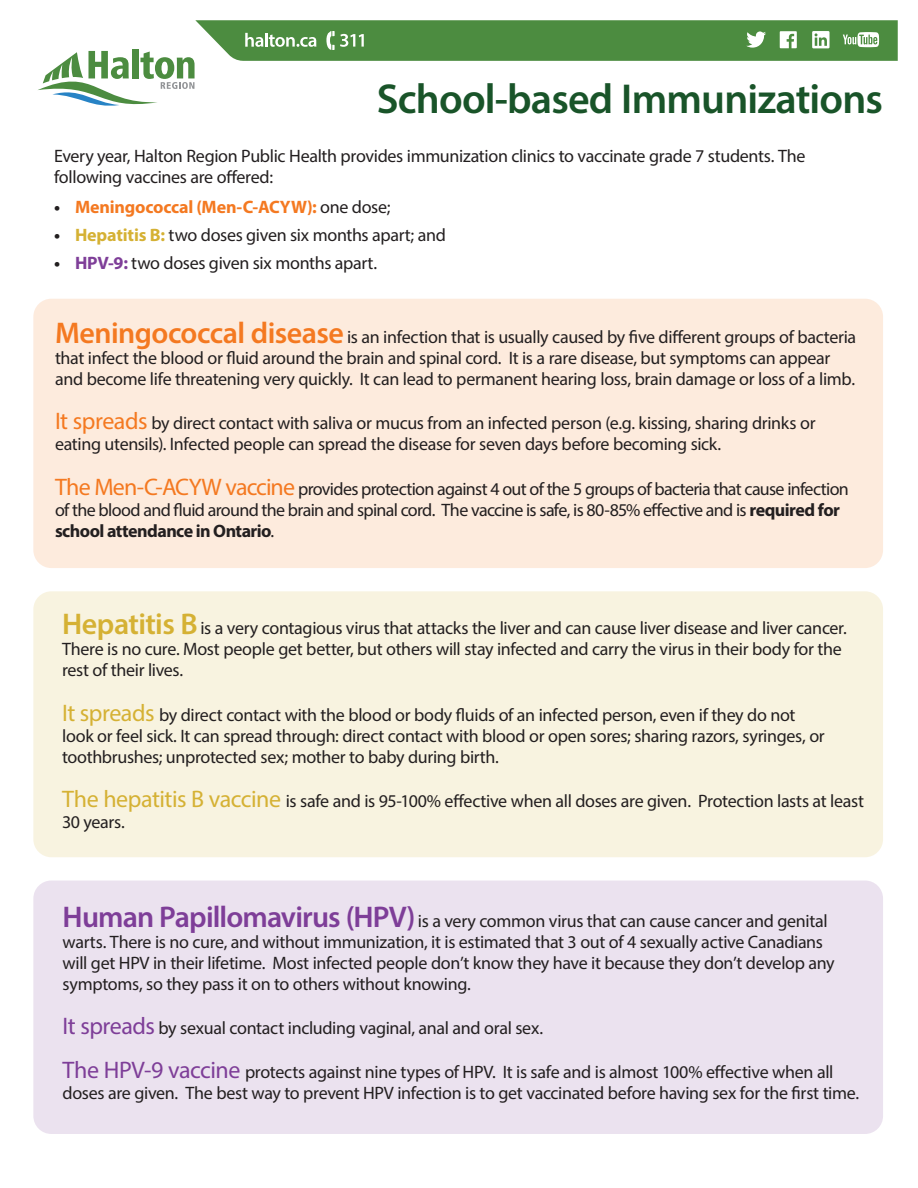
<style>
.page{position:relative;width:918px;height:1188px;background:#fff}
.page>*{position:absolute;margin:0;border:0;box-sizing:border-box;transform-origin:0 0}
.t1{font:600 42px "Myriad Pro";letter-spacing:-.02em;color:#195429}
.t2{font:18px/21px "Myriad Pro";letter-spacing:-.02em;color:#231f20}
.t3{font:18px/21px "Myriad Pro";letter-spacing:-.04em;color:#231f20}
.t4{font:700 18px "Myriad Pro";letter-spacing:-.01em;color:#f47921}
.s1{color:#231f20}
.s2{font-weight:400;color:#231f20}
.s3{font-weight:700}
.s4{font-weight:700;color:#d5b134}
.s5{font-weight:700;color:#7e3e98}
.s6{font-weight:600;font-size:30px;color:#f47921}
.s7{font-size:24px;color:#f47921}
.s8{font-weight:600;font-size:30px;color:#d5b134}
.s9{font-size:24px;color:#d5b134}
.s10{font-weight:600;font-size:30px;color:#7e3e98}
.s11{font-size:24px;color:#7e3e98}
</style>
<div class="page">
<div style="left:33px;top:299px;width:850px;height:269px;background:#fdebdd;border-radius:18px"></div>
<svg style="left:38px;top:20px;width:860px;height:86px"></svg>
<div style="left:33px;top:591px;width:850px;height:266px;background:#f8f3e0;border-radius:18px"></div>
<div style="left:33px;top:881px;width:850px;height:253px;background:#ebe2ef;border-radius:18px"></div>
<h1 class="t1" style="left:377px;top:73px;width:508px">School-based Immunizations</h1>
<p class="t2" style="left:54px;top:145px;width:753px">Every year, Halton Region Public Health provides immunization clinics to vaccinate grade 7 students. The following vaccines are offered:</p>
<p class="t4" style="left:54px;top:196px;width:338px"><span class="s1">•</span> Meningococcal (Men-C-ACYW): <span class="s2">one dose;</span></p>
<p class="t2" style="left:54px;top:224px;width:393px"><span class="s3">•</span> <span class="s4">Hepatitis B:</span> two doses given six months apart; and</p>
<p class="t2" style="left:54px;top:252px;width:325px"><span class="s3">•</span> <span class="s5">HPV-9:</span> two doses given six months apart.</p>
<p class="t2" style="left:55px;top:326px;width:803px"><span class="s6">Meningococcal disease</span> is an infection that is usually caused by five different groups of bacteria that infect the blood or fluid around the brain and spinal cord. It is a rare disease, but symptoms can appear and become life threatening very quickly. It can lead to permanent hearing loss, brain damage or loss of a limb.</p>
<p class="t2" style="left:55px;top:413px;width:762px"><span class="s7">It spreads</span> by direct contact with saliva or mucus from an infected person (e.g. kissing, sharing drinks or eating utensils). Infected people can spread the disease for seven days before becoming sick.</p>
<p class="t3" style="left:55px;top:478px;width:795px"><span class="s7">The Men-C-ACYW vaccine</span> provides protection against 4 out of the 5 groups of bacteria that cause infection of the blood and fluid around the brain and spinal cord. The vaccine is safe, is 80-85% effective and is <span class="s3">required for school attendance in Ontario</span>.</p>
<p class="t2" style="left:62px;top:617px;width:786px"><span class="s8">Hepatitis B</span> is a very contagious virus that attacks the liver and can cause liver disease and liver cancer.<br>There is no cure. Most people get better, but others will stay infected and carry the virus in their body for the rest of their lives.</p>
<p class="t2" style="left:62px;top:704px;width:764px"><span class="s9">It spreads</span> by direct contact with the blood or body fluids of an infected person, even if they do not look or feel sick. It can spread through: direct contact with blood or open sores; sharing razors, syringes, or toothbrushes; unprotected sex; mother to baby during birth.</p>
<p class="t2" style="left:62px;top:790px;width:803px"><span class="s9">The hepatitis B vaccine</span> is safe and is 95-100% effective when all doses are given. Protection lasts at least<br>30 years.</p>
<p class="t2" style="left:63px;top:910px;width:774px"><span class="s10">Human Papillomavirus (HPV)</span>is a very common virus that can cause cancer and genital warts. There is no cure, and without immunization, it is estimated that 3 out of 4 sexually active Canadians will get HPV in their lifetime. Most infected people don’t know they have it because they don’t develop any symptoms, so they pass it on to others without knowing.</p>
<p class="t2" style="left:63px;top:1017px;width:482px"><span class="s11">It spreads</span> by sexual contact including vaginal, anal and oral sex.</p>
<p class="t2" style="left:63px;top:1061px;width:798px"><span class="s11">The HPV-9 vaccine</span> protects against nine types of HPV. It is safe and is almost 100% effective when all doses are given. The best way to prevent HPV infection is to get vaccinated before having sex for the first time.</p>
</div>
